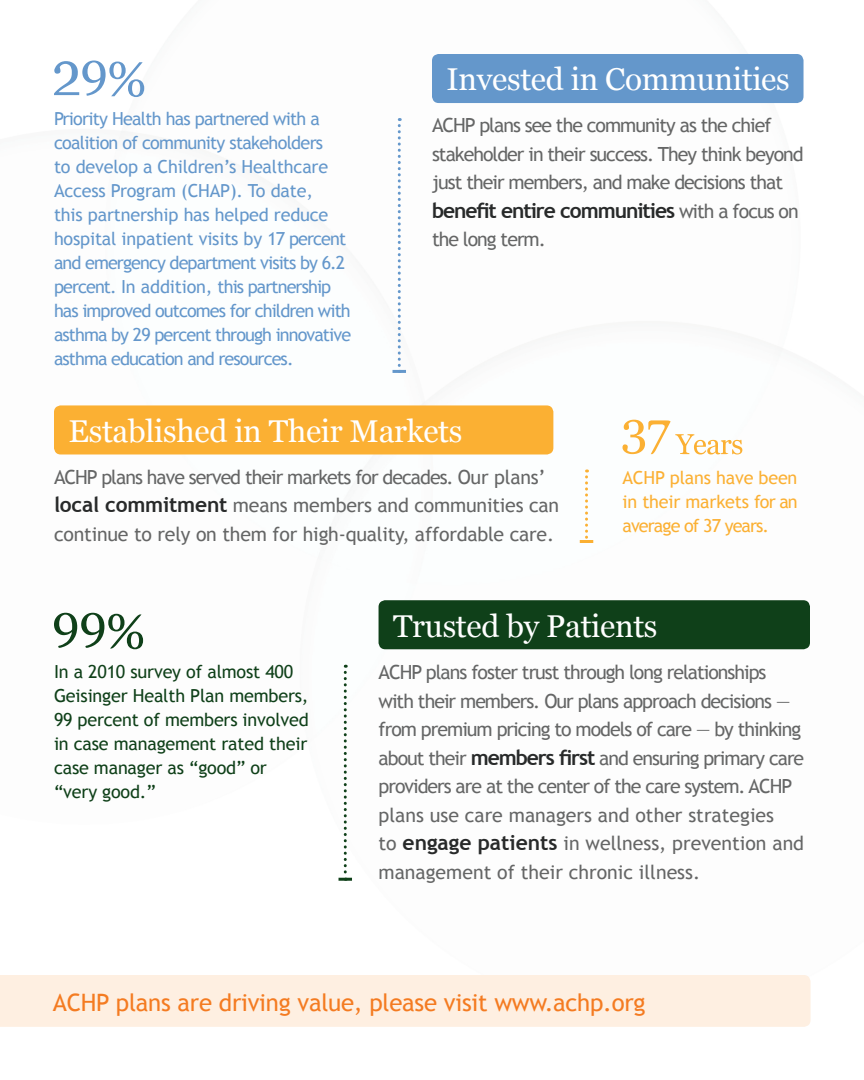
<style>
.page{position:relative;width:864px;height:1080px;background:#fff}
.page>*{position:absolute;margin:0;border:0;box-sizing:border-box;transform-origin:0 0}
.t1{font:31.5px "Georgia";letter-spacing:-.01em;color:#fff}
.t2{font:24px "Trebuchet MS";letter-spacing:-.01em;color:#f47b21}
.t3{font:700 21px "Trebuchet MS";letter-spacing:-.05em;color:#282a2a}
.t4{font:19.5px/28.5px "Trebuchet MS";letter-spacing:-.05em;color:#656666}
.t5{font:19.5px/28.5px "Trebuchet MS";letter-spacing:-.01em;color:#656666}
.t6{font:19.5px/28.5px "Trebuchet MS";color:#656666}
.t7{font:18px/24px "Trebuchet MS";letter-spacing:-.04em;color:#6497cb}
.t8{font:18px/24px "Trebuchet MS";letter-spacing:-.01em;color:#0f4019}
.t9{font:18px/24px "Trebuchet MS";letter-spacing:-.01em;color:#fbb033;text-align:justify}
.s1{font-weight:400;font-size:19.5px;color:#656666}
.s2{font-weight:700;font-size:21px;color:#282a2a}
</style>
<div class="page">
<div style="left:432px;top:54px;width:372px;height:49px;background:#6497cb;border-radius:7px"></div>
<div style="left:379px;top:600px;width:431px;height:49px;background:#0f4019;border-radius:7px"></div>
<div style="left:54px;top:405px;width:499px;height:49px;background:#fbb033;border-radius:7px"></div>
<svg style="left:393px;top:118px;width:13px;height:255px"></svg>
<svg style="left:580px;top:469px;width:13px;height:74px"></svg>
<svg style="left:339px;top:665px;width:13px;height:216px"></svg>
<svg style="left:54px;top:61px;width:90px;height:36px"></svg>
<svg style="left:622px;top:420px;width:120px;height:34px"></svg>
<svg style="left:54px;top:613px;width:89px;height:36px"></svg>
<div style="left:0;top:975px;width:811px;height:52px;background:#feefe1"></div>
<p class="t7" style="left:54px;top:107px;width:299px">Priority Health has partnered with a coalition of community stakeholders<br>to develop a Children’s Healthcare Access Program (CHAP). To date,<br>this partnership has helped reduce hospital inpatient visits by 17 percent and emergency department visits by 6.2 percent. In addition, this partnership has improved outcomes for children with asthma by 29 percent through innovative asthma education and resources.</p>
<p class="t1" style="left:447px;top:61px;width:345px">Invested in Communities</p>
<p class="t4" style="left:432px;top:112px;width:373px">ACHP plans see the community as the chief stakeholder in their success. They think beyond just their members, and make decisions that</p>
<p class="t3" style="left:432px;top:197px;width:368px">benefit entire communities <span class="s1">with a focus on</span></p>
<p class="t4" style="left:432px;top:226px;width:115px">the long term.</p>
<p class="t1" style="left:69px;top:412px;width:395px">Established in Their Markets</p>
<p class="t5" style="left:54px;top:463px;width:507px">ACHP plans have served their markets for decades. Our plans’ <span class="s2">local commitment</span> means members and communities can continue to rely on them for high-quality, affordable care.</p>
<p class="t9" style="left:622px;top:466px;width:177px">ACHP plans have been in their markets for an average of 37 years.</p>
<p class="t8" style="left:54px;top:660px;width:241px">In a 2010 survey of almost 400</p>
<p class="t8" style="left:54px;top:684px;width:256px">Geisinger Health Plan members,</p>
<p class="t8" style="left:54px;top:708px;width:256px">99 percent of members involved in case management rated their case manager as “good” or “very good.”</p>
<p class="t1" style="left:393px;top:607px;width:266px">Trusted by Patients</p>
<p class="t4" style="left:379px;top:658px;width:427px">ACHP plans foster trust through long relationships with their members. Our plans approach decisions — from premium pricing to models of care — by thinking about their <span class="s2">members first</span> and ensuring primary care providers are at the center of the care system. ACHP plans use care managers and other strategies</p>
<p class="t6" style="left:379px;top:829px;width:427px">to <span class="s2">engage patients</span> in wellness, prevention and management of their chronic illness.</p>
<p class="t2" style="left:53px;top:988px;width:594px">ACHP plans are driving value, please visit www.achp.org</p>
</div>
